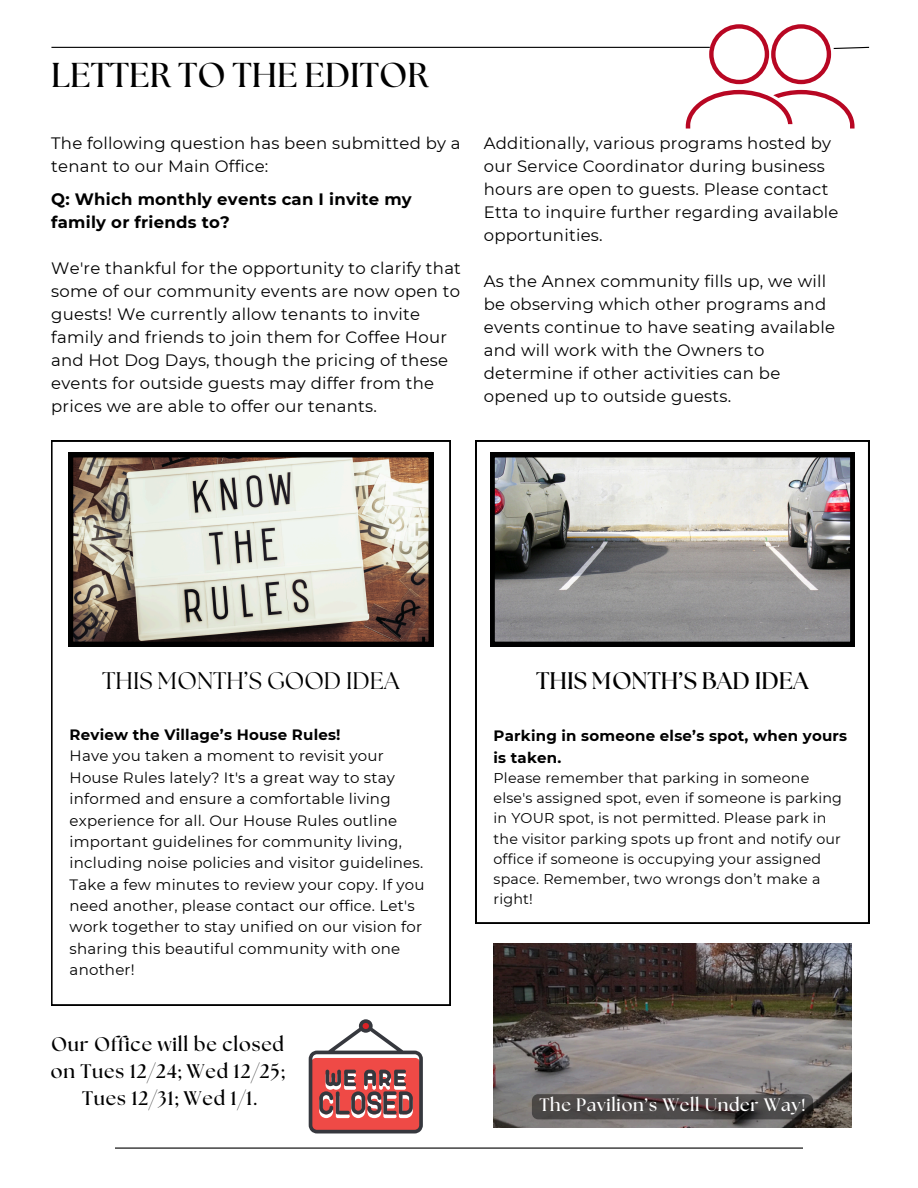
<style>
.page{position:relative;width:918px;height:1188px;background:#fff}
.page>*{position:absolute;margin:0;border:0;box-sizing:border-box;transform-origin:0 0}
.t1{font:700 34.5px "The Seasons";color:#000}
.t2{font:24px "The Seasons";color:#000}
.t3{font:700 24px "The Seasons";color:#000}
.t4{font:700 19.65px/27px "The Seasons";letter-spacing:.04em;color:#000;text-align:center}
.t5{font:700 18px "The Seasons";letter-spacing:.04em;color:#fff}
.t6{font:16.5px/23px "Montserrat";letter-spacing:.015em;color:#000}
.t7{font:700 16.5px/23px "Montserrat";letter-spacing:.015em;color:#000}
.t8{font:15px/21.3px "Montserrat";letter-spacing:.015em;color:#000}
.t9{font:700 15px/21.3px "Montserrat";letter-spacing:.015em;color:#000}
.t10{font:14.25px/20.2px "Montserrat";letter-spacing:.015em;color:#000}
</style>
<div class="page">
<hr style="left:51px;top:47px;width:659px;height:1px;background:#000">
<hr style="left:115px;top:1148px;width:688px;height:1px;background:#000">
<svg style="left:476px;top:441px;width:393px;height:482px"></svg>
<svg style="left:51px;top:441px;width:399px;height:564px"></svg>
<svg style="left:69px;top:453px;width:364px;height:193px;background:#afa99e"></svg>
<svg style="left:490px;top:453px;width:365px;height:193px;background:#999795"></svg>
<svg style="left:686px;top:90px;width:168px;height:39px"></svg>
<svg style="left:709px;top:24px;width:161px;height:60px"></svg>
<svg style="left:309px;top:1019px;width:114px;height:114px"></svg>
<img style="left:494px;top:943px;width:357px;height:185px">
<div style="left:532px;top:1094px;width:281px;height:25px;background:#000;border-radius:6px;opacity:.44"></div>
<p class="t1" style="left:51px;top:59px;width:379px">LETTER TO THE EDITOR</p>
<p class="t6" style="left:51px;top:132px;width:411px">The following question has been submitted by a tenant to our Main Office:</p>
<p class="t7" style="left:51px;top:188px;width:362px">Q: Which monthly events can I invite my family or friends to?</p>
<p class="t6" style="left:51px;top:257px;width:411px">We're thankful for the opportunity to clarify that some of our community events are now open to guests! We currently allow tenants to invite family and friends to join them for Coffee Hour and Hot Dog Days, though the pricing of these events for outside guests may differ from the prices we are able to offer our tenants.</p>
<p class="t6" style="left:484px;top:132px;width:356px">Additionally, various programs hosted by our Service Coordinator during business hours are open to guests. Please contact Etta to inquire further regarding available opportunities.</p>
<p class="t6" style="left:484px;top:270px;width:353px">As the Annex community fills up, we will be observing which other programs and events continue to have seating available and will work with the Owners to determine if other activities can be opened up to outside guests.</p>
<p class="t2" style="left:102px;top:670px;width:299px">THIS MONTH’S GOOD IDEA</p>
<p class="t9" style="left:70px;top:724px;width:273px">Review the Village’s House Rules!</p>
<p class="t8" style="left:70px;top:745px;width:355px">Have you taken a moment to revisit your House Rules lately? It's a great way to stay informed and ensure a comfortable living experience for all. Our House Rules outline important guidelines for community living, including noise policies and visitor guidelines.</p>
<p class="t8" style="left:70px;top:874px;width:356px">Take a few minutes to review your copy. If you need another, please contact our office. Let's work together to stay unified on our vision for sharing this beautiful community with one another!</p>
<h1 class="t4" style="left:51px;top:1032px;width:235px">Our Office will be closed on Tues 12/24; Wed 12/25;<br>Tues 12/31; Wed 1/1.</h1>
<p class="t3" style="left:536px;top:670px;width:274px">THIS MONTH’S BAD IDEA</p>
<p class="t9" style="left:494px;top:725px;width:355px">Parking in someone else’s spot, when yours is taken.</p>
<p class="t10" style="left:494px;top:768px;width:350px">Please remember that parking in someone else's assigned spot, even if someone is parking in YOUR spot, is not permitted. Please park in the visitor parking spots up front and notify our office if someone is occupying your assigned space. Remember, two wrongs don’t make a right!</p>
<p class="t5" style="left:539px;top:1097px;width:268px">The Pavilion’s Well Under Way!</p>
</div>
